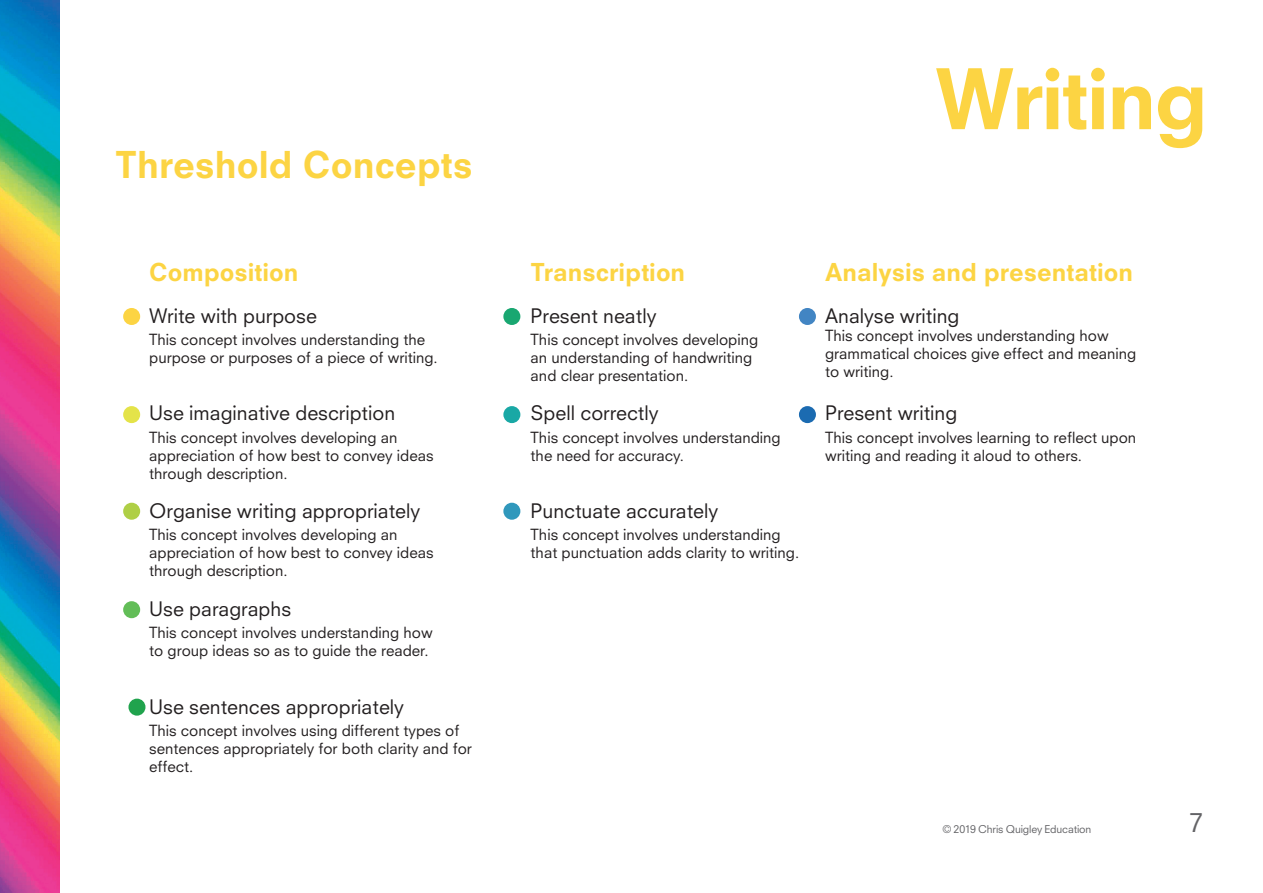
<style>
.page{position:relative;width:1263px;height:893px;background:#fff}
.page>*{position:absolute;margin:0;border:0;box-sizing:border-box;transform-origin:0 0}
.t1{font:800 81px "Neuzeit SLT Std";letter-spacing:-.025em;color:#fcd443}
.t2{font:800 36px "Neuzeit SLT Std";color:#fcd443}
.t3{font:25.5px "Neuzeit SLT Std";color:#636366}
.t4{font:800 24px "Neuzeit SLT Std";color:#fcd443}
.t5{font:19.5px "Neuzeit SLT Std";color:#231f20}
.t6{font:15px/18px "Neuzeit SLT Std";color:#231f20}
.t7{font:10.5px "Neuzeit SLT Std";letter-spacing:-.01em;color:#636366}
</style>
<div class="page">
<div style="left:128px;top:699px;width:17px;height:17px;background:#20a34d;border-radius:50%"></div>
<div style="left:123px;top:503px;width:17px;height:17px;background:#afcf46;border-radius:50%"></div>
<div style="left:123px;top:308px;width:17px;height:17px;background:#fcd443;border-radius:50%"></div>
<div style="left:503px;top:503px;width:17px;height:17px;background:#3098bc;border-radius:50%"></div>
<div style="left:503px;top:308px;width:17px;height:17px;background:#19a771;border-radius:50%"></div>
<div style="left:799px;top:406px;width:17px;height:17px;background:#1b6bb1;border-radius:50%"></div>
<div style="left:123px;top:406px;width:17px;height:17px;background:#e4e349;border-radius:50%"></div>
<div style="left:123px;top:601px;width:17px;height:17px;background:#62bd57;border-radius:50%"></div>
<div style="left:503px;top:406px;width:17px;height:17px;background:#19a8a5;border-radius:50%"></div>
<div style="left:799px;top:308px;width:17px;height:17px;background:#4285c3;border-radius:50%"></div>
<img style="left:0;top:0;width:60px;height:893px">
<p class="t2" style="left:115px;top:142px;width:359px">Threshold Concepts</p>
<p class="t1" style="left:934px;top:50px;width:276px">Writing</p>
<p class="t4" style="left:149px;top:257px;width:151px">Composition</p>
<p class="t4" style="left:531px;top:257px;width:156px">Transcription</p>
<p class="t4" style="left:825px;top:257px;width:309px">Analysis and presentation</p>
<p class="t5" style="left:149px;top:303px;width:169px">Write with purpose</p>
<p class="t6" style="left:149px;top:330px;width:290px">This concept involves understanding the purpose or purposes of a piece of writing.</p>
<p class="t5" style="left:531px;top:303px;width:127px">Present neatly</p>
<p class="t6" style="left:531px;top:330px;width:229px">This concept involves developing an understanding of handwriting and clear presentation.</p>
<p class="t5" style="left:825px;top:303px;width:136px">Analyse writing</p>
<p class="t6" style="left:825px;top:326px;width:313px">This concept involves understanding how grammatical choices give effect and meaning to writing.</p>
<p class="t5" style="left:149px;top:401px;width:248px">Use imaginative description</p>
<p class="t6" style="left:149px;top:428px;width:286px">This concept involves developing an appreciation of how best to convey ideas through description.</p>
<p class="t5" style="left:149px;top:499px;width:272px">Organise writing appropriately</p>
<p class="t6" style="left:149px;top:526px;width:286px">This concept involves developing an appreciation of how best to convey ideas through description.</p>
<p class="t5" style="left:149px;top:597px;width:143px">Use paragraphs</p>
<p class="t6" style="left:149px;top:624px;width:285px">This concept involves understanding how to group ideas so as to guide the reader.</p>
<p class="t5" style="left:149px;top:695px;width:256px">Use sentences appropriately</p>
<p class="t6" style="left:149px;top:721px;width:324px">This concept involves using different types of sentences appropriately for both clarity and for effect.</p>
<p class="t5" style="left:531px;top:401px;width:129px">Spell correctly</p>
<p class="t6" style="left:531px;top:428px;width:252px">This concept involves understanding the need for accuracy.</p>
<p class="t5" style="left:531px;top:499px;width:189px">Punctuate accurately</p>
<p class="t6" style="left:531px;top:526px;width:270px">This concept involves understanding that punctuation adds clarity to writing.</p>
<p class="t5" style="left:825px;top:401px;width:134px">Present writing</p>
<p class="t6" style="left:825px;top:428px;width:313px">This concept involves learning to reflect upon writing and reading it aloud to others.</p>
<p class="t7" style="left:943px;top:823px;width:150px">© 2019 Chris Quigley Education</p>
<h3 class="t3" style="left:1189px;top:807px;width:16px">7</h3>
</div>
